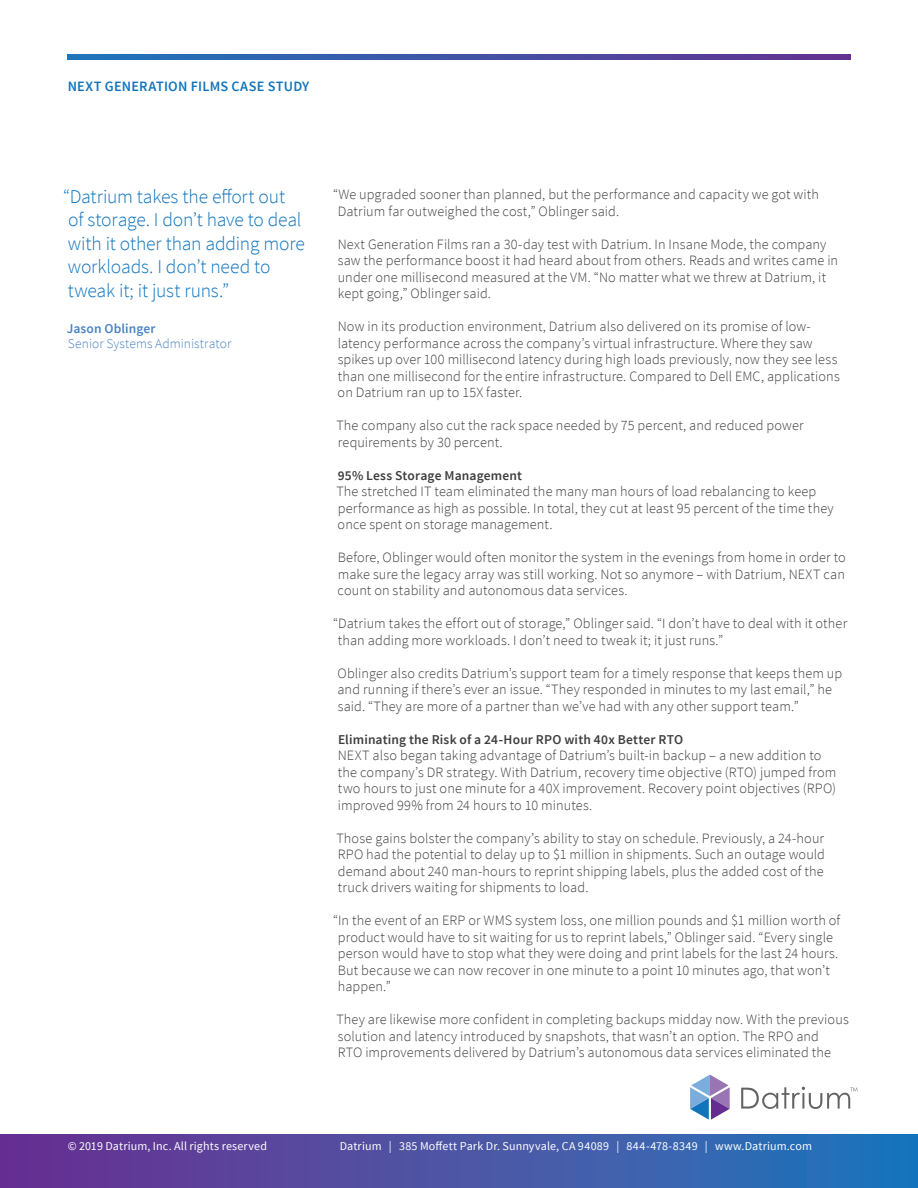
<style>
.page{position:relative;width:918px;height:1188px;background:#fff}
.page>*{position:absolute;margin:0;border:0;box-sizing:border-box;transform-origin:0 0}
.Large_Type_Sidebar_Q{font:300 19.5px/23.4px "Source Sans Pro";letter-spacing:-.01em;color:#1074bc}
.Body_Text_1_SSP_Ligh{font:300 14.25px/16.5px "Source Sans Pro";letter-spacing:.005em;color:#3e3e3f}
.t1{font:600 14.25px "Source Sans Pro";letter-spacing:.015em;color:#1074bc}
.Body_Text_1_SSP_Ligh-2{font:600 13.5px "Source Sans Pro";letter-spacing:.01em;color:#3e3e3f}
.t2{font:300 13.5px "Source Sans Pro";letter-spacing:.005em;color:#4a83c4}
.t3{font:600 13.5px "Source Sans Pro";letter-spacing:.01em;color:#4a83c4}
.t4{font:12px "Source Sans Pro";letter-spacing:.015em;color:#fff}
</style>
<div class="page">
<div style="left:0;top:1134px;width:918px;height:54px;background:linear-gradient(to right,#6e3090,#2278bb)"></div>
<svg style="left:68px;top:54px;width:783px;height:5px;background:#4053a5"></svg>
<svg style="left:690px;top:1075px;width:40px;height:45px"></svg>
<svg style="left:741px;top:1087px;width:117px;height:22px"></svg>
<p class="t1" style="left:68px;top:77px;width:243px">NEXT GENERATION FILMS CASE STUDY</p>
<p class="Large_Type_Sidebar_Q" style="left:63px;top:185px;width:243px">“Datrium takes the effort out of storage. I don’t have to deal with it other than adding more workloads. I don’t need to tweak it; it just runs.”</p>
<p class="t3" style="left:67px;top:320px;width:90px">Jason Oblinger</p>
<p class="t2" style="left:68px;top:335px;width:165px">Senior Systems Administrator</p>
<p class="Body_Text_1_SSP_Ligh" style="left:338px;top:186px;width:483px;text-indent:-5px">“We upgraded sooner than planned, but the performance and capacity we got with<br>Datrium far outweighed the cost,” Oblinger said.</p>
<p class="Body_Text_1_SSP_Ligh" style="left:338px;top:236px;width:502px">Next Generation Films ran a 30-day test with Datrium. In Insane Mode, the company saw the performance boost it had heard about from others. Reads and writes came in under one millisecond measured at the VM. “No matter what we threw at Datrium, it kept going,” Oblinger said.</p>
<p class="Body_Text_1_SSP_Ligh" style="left:338px;top:318px;width:504px">Now in its production environment, Datrium also delivered on its promise of low&shy;latency performance across the company’s virtual infrastructure. Where they saw spikes up over 100 millisecond latency during high loads previously, now they see less than one millisecond for the entire infrastructure. Compared to Dell EMC, applications on Datrium ran up to 15X faster.</p>
<p class="Body_Text_1_SSP_Ligh" style="left:336px;top:417px;width:469px">The company also cut the rack space needed by 75 percent, and reduced power requirements by 30 percent.</p>
<p class="Body_Text_1_SSP_Ligh-2" style="left:338px;top:467px;width:186px">95% Less Storage Management</p>
<p class="Body_Text_1_SSP_Ligh" style="left:336px;top:483px;width:499px">The stretched IT team eliminated the many man hours of load rebalancing to keep performance as high as possible. In total, they cut at least 95 percent of the time they once spent on storage management.</p>
<p class="Body_Text_1_SSP_Ligh" style="left:338px;top:549px;width:510px;text-align:justify">Before, Oblinger would often monitor the system in the evenings from home in order to make sure the legacy array was still working. Not so anymore – with Datrium, NEXT can count on stability and autonomous data services.</p>
<p class="Body_Text_1_SSP_Ligh" style="left:338px;top:615px;width:511px;text-indent:-5px">“Datrium takes the effort out of storage,” Oblinger said. “I don’t have to deal with it other than adding more workloads. I don’t need to tweak it; it just runs.”</p>
<p class="Body_Text_1_SSP_Ligh" style="left:337px;top:665px;width:506px">Oblinger also credits Datrium’s support team for a timely response that keeps them up and running if there’s ever an issue. “They responded in minutes to my last email,” he said. “They are more of a partner than we’ve had with any other support team.”</p>
<p class="Body_Text_1_SSP_Ligh-2" style="left:338px;top:731px;width:347px">Eliminating the Risk of a 24-Hour RPO with 40x Better RTO</p>
<p class="Body_Text_1_SSP_Ligh" style="left:338px;top:747px;width:500px">NEXT also began taking advantage of Datrium’s built-in backup – a new addition to the company’s DR strategy. With Datrium, recovery time objective (RTO) jumped from two hours to just one minute for a 40X improvement. Recovery point objectives (RPO) improved 99% from 24 hours to 10 minutes.</p>
<p class="Body_Text_1_SSP_Ligh" style="left:336px;top:830px;width:490px;text-align:justify">Those gains bolster the company’s ability to stay on schedule. Previously, a 24-hour RPO had the potential to delay up to $1 million in shipments. Such an outage would demand about 240 man-hours to reprint shipping labels, plus the added cost of the truck drivers waiting for shipments to load.</p>
<p class="Body_Text_1_SSP_Ligh" style="left:338px;top:912px;width:504px;text-indent:-5px">“In the event of an ERP or WMS system loss, one million pounds and $1 million worth of product would have to sit waiting for us to reprint labels,” Oblinger said. “Every single person would have to stop what they were doing and print labels for the last 24 hours.<br>But because we can now recover in one minute to a point 10 minutes ago, that won’t happen.”</p>
<p class="Body_Text_1_SSP_Ligh" style="left:336px;top:1011px;width:514px">They are likewise more confident in completing backups midday now. With the previous solution and latency introduced by snapshots, that wasn’t an option. The RPO and<br>RTO improvements delivered by Datrium’s autonomous data services eliminated the</p>
<p class="t4" style="left:68px;top:1138px;width:201px">© 2019 Datrium, Inc. All rights reserved</p>
<p class="t4" style="left:340px;top:1138px;width:474px">Datrium | 385 Moffett Park Dr. Sunnyvale, CA 94089 | 844-478-8349 | www.Datrium.com</p>
</div>
